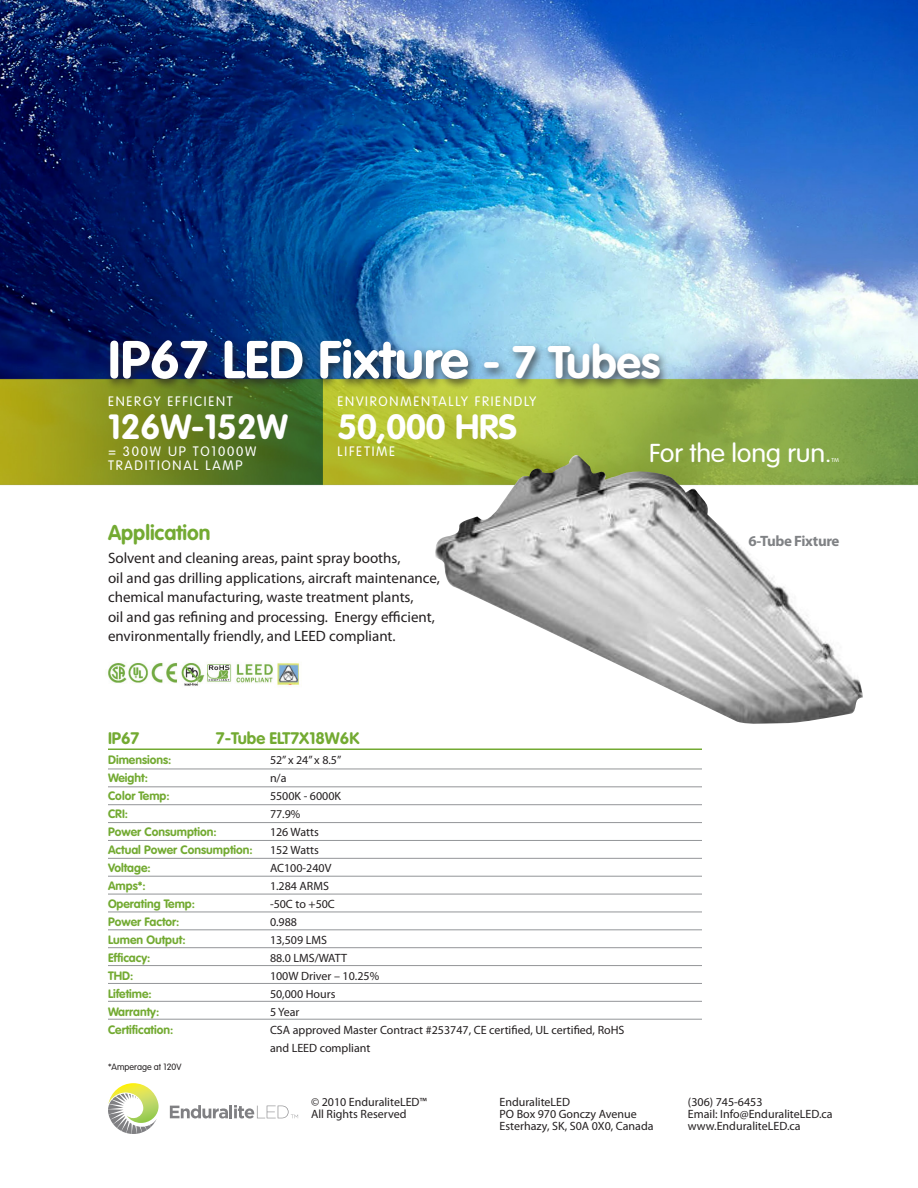
<style>
.page{position:relative;width:918px;height:1188px;background:#fff}
.page>*{position:absolute;margin:0;border:0;box-sizing:border-box;transform-origin:0 0}
.t1{font:700 52.5px "VAG Rounded";color:#fff}
.t2{font:700 34.5px "VAG Rounded";color:#fff}
.t3{font:300 25.5px "VAG Rounded";letter-spacing:-.01em;color:#fff;scale:1.08 1}
.t4{font:700 21px "VAG Rounded";color:#73aa32}
.t5{font:700 16.5px "VAG Rounded";color:#73aa32}
.t6{font:15px "Myriad Pro";color:#231f20}
.t7{font:700 15px "Myriad Pro";letter-spacing:-.025em;color:#808285}
.t8{font:300 13.5px "VAG Rounded";letter-spacing:.13em;color:#fff}
.t9{font:12px "Myriad Pro";color:#231f20}
.t10{font:700 12px "VAG Rounded";color:#73aa32}
.t11{font:300 9px "VAG Rounded";color:#231f20}
.t12{font:300 5.55px "VAG Rounded";color:#fff;scale:1.08 1}
.s1{font-size:45px}
</style>
<div class="page">
<img style="left:0;top:0;width:918px;height:1118px">
<svg style="left:170px;top:1105px;width:128px;height:14px"></svg>
<svg style="left:108px;top:1083px;width:51px;height:51px"></svg>
<hr style="left:108px;top:748px;width:594px;height:2px;background:#73aa32">
<hr style="left:108px;top:769px;width:594px;height:1px;background:#939598">
<hr style="left:108px;top:786px;width:594px;height:1px;background:#939598">
<hr style="left:108px;top:804px;width:594px;height:1px;background:#939598">
<hr style="left:108px;top:822px;width:594px;height:1px;background:#939598">
<hr style="left:108px;top:840px;width:594px;height:1px;background:#939598">
<hr style="left:108px;top:858px;width:594px;height:1px;background:#939598">
<hr style="left:108px;top:876px;width:594px;height:1px;background:#939598">
<hr style="left:108px;top:894px;width:594px;height:1px;background:#939598">
<hr style="left:108px;top:912px;width:594px;height:1px;background:#939598">
<hr style="left:108px;top:929px;width:594px;height:1px;background:#939598">
<hr style="left:108px;top:947px;width:594px;height:1px;background:#939598">
<hr style="left:108px;top:965px;width:594px;height:1px;background:#939598">
<hr style="left:108px;top:983px;width:594px;height:1px;background:#939598">
<hr style="left:108px;top:1001px;width:594px;height:1px;background:#939598">
<hr style="left:108px;top:1019px;width:594px;height:1px;background:#939598">
<img style="left:435px;top:455px;width:428px;height:270px">
<div style="left:104px;top:335px;width:566px;height:56px;background:#231f20;opacity:.75"></div>
<img style="left:106px;top:659px;width:196px;height:32px">
<p class="t1" style="left:108px;top:329px;width:554px">IP67 LED Fixture <span class="s1">- 7 Tubes</span></p>
<p class="t8" style="left:108px;top:394px;width:126px">ENERGY EFFICIENT</p>
<p class="t8" style="left:338px;top:394px;width:200px">ENVIRONMENTALLY FRIENDLY</p>
<p class="t2" style="left:108px;top:406px;width:182px">126W-152W</p>
<p class="t2" style="left:338px;top:406px;width:181px">50,000 HRS</p>
<p class="t8" style="left:108px;top:444px;width:150px">= 300W UP TO1000W</p>
<p class="t8" style="left:108px;top:457px;width:136px">TRADITIONAL LAMP</p>
<p class="t4" style="left:108px;top:520px;width:104px">Application</p>
<p class="t8" style="left:338px;top:444px;width:59px">LIFETIME</p>
<p class="t6" style="left:108px;top:549px;width:294px">Solvent and cleaning areas, paint spray booths,</p>
<p class="t6" style="left:108px;top:568px;width:333px">oil and gas drilling applications, aircraft maintenance,</p>
<p class="t6" style="left:108px;top:588px;width:307px">chemical manufacturing, waste treatment plants,</p>
<p class="t6" style="left:108px;top:607px;width:328px">oil and gas refining and processing. Energy efficient,</p>
<p class="t6" style="left:108px;top:627px;width:289px">environmentally friendly, and LEED compliant.</p>
<p class="t3" style="left:649px;top:439px;width:171px">For the long run.</p>
<p class="t12" style="left:831px;top:457px;width:8px">TM</p>
<p class="t7" style="left:748px;top:531px;width:93px">6-Tube Fixture</p>
<p class="t5" style="left:108px;top:728px;width:33px">IP67</p>
<p class="t5" style="left:216px;top:728px;width:145px">7-Tube ELT7X18W6K</p>
<p class="t10" style="left:108px;top:753px;width:65px">Dimensions:</p>
<p class="t9" style="left:270px;top:753px;width:73px">52” x 24” x 8.5”</p>
<p class="t10" style="left:108px;top:771px;width:41px">Weight:</p>
<p class="t9" style="left:270px;top:771px;width:18px">n/a</p>
<p class="t10" style="left:108px;top:789px;width:63px">Color Temp:</p>
<p class="t9" style="left:270px;top:789px;width:73px">5500K - 6000K</p>
<p class="t10" style="left:108px;top:807px;width:22px">CRI:</p>
<p class="t9" style="left:270px;top:807px;width:32px">77.9%</p>
<p class="t10" style="left:108px;top:825px;width:110px">Power Consumption:</p>
<p class="t9" style="left:270px;top:825px;width:50px">126 Watts</p>
<p class="t10" style="left:108px;top:843px;width:146px">Actual Power Consumption:</p>
<p class="t9" style="left:270px;top:843px;width:50px">152 Watts</p>
<p class="t10" style="left:108px;top:861px;width:44px">Voltage:</p>
<p class="t9" style="left:270px;top:861px;width:63px">AC100-240V</p>
<p class="t10" style="left:108px;top:879px;width:39px">Amps*:</p>
<p class="t9" style="left:270px;top:879px;width:61px">1.284 ARMS</p>
<p class="t10" style="left:108px;top:897px;width:89px">Operating Temp:</p>
<p class="t9" style="left:270px;top:897px;width:66px">-50C to +50C</p>
<p class="t10" style="left:108px;top:915px;width:73px">Power Factor:</p>
<p class="t9" style="left:270px;top:915px;width:29px">0.988</p>
<p class="t10" style="left:108px;top:933px;width:79px">Lumen Output:</p>
<p class="t9" style="left:270px;top:933px;width:59px">13,509 LMS</p>
<p class="t10" style="left:108px;top:951px;width:44px">Efficacy:</p>
<p class="t9" style="left:270px;top:951px;width:79px">88.0 LMS/WATT</p>
<p class="t10" style="left:108px;top:969px;width:27px">THD:</p>
<p class="t9" style="left:270px;top:969px;width:111px">100W Driver – 10.25%</p>
<p class="t10" style="left:108px;top:987px;width:45px">Lifetime:</p>
<p class="t9" style="left:270px;top:987px;width:67px">50,000 Hours</p>
<p class="t10" style="left:108px;top:1005px;width:53px">Warranty:</p>
<p class="t9" style="left:270px;top:1005px;width:31px">5 Year</p>
<p class="t10" style="left:108px;top:1023px;width:67px">Certification:</p>
<p class="t9" style="left:270px;top:1023px;width:356px">CSA approved Master Contract #253747, CE certified, UL certified, RoHS</p>
<p class="t9" style="left:270px;top:1041px;width:102px">and LEED compliant</p>
<p class="t11" style="left:108px;top:1062px;width:75px">*Amperage at 120V</p>
<p class="t9" style="left:311px;top:1094px;width:117px">© 2010 EnduraliteLED™</p>
<p class="t9" style="left:311px;top:1106px;width:97px">All Rights Reserved</p>
<p class="t9" style="left:500px;top:1094px;width:72px">EnduraliteLED</p>
<p class="t9" style="left:500px;top:1106px;width:139px">PO Box 970 Gonczy Avenue</p>
<p class="t9" style="left:500px;top:1118px;width:156px">Esterhazy, SK, S0A 0X0, Canada</p>
<p class="t9" style="left:688px;top:1094px;width:76px">(306) 745-6453</p>
<p class="t9" style="left:688px;top:1106px;width:146px">Email: Info@EnduraliteLED.ca</p>
<p class="t9" style="left:688px;top:1118px;width:114px">www.EnduraliteLED.ca</p>
</div>
